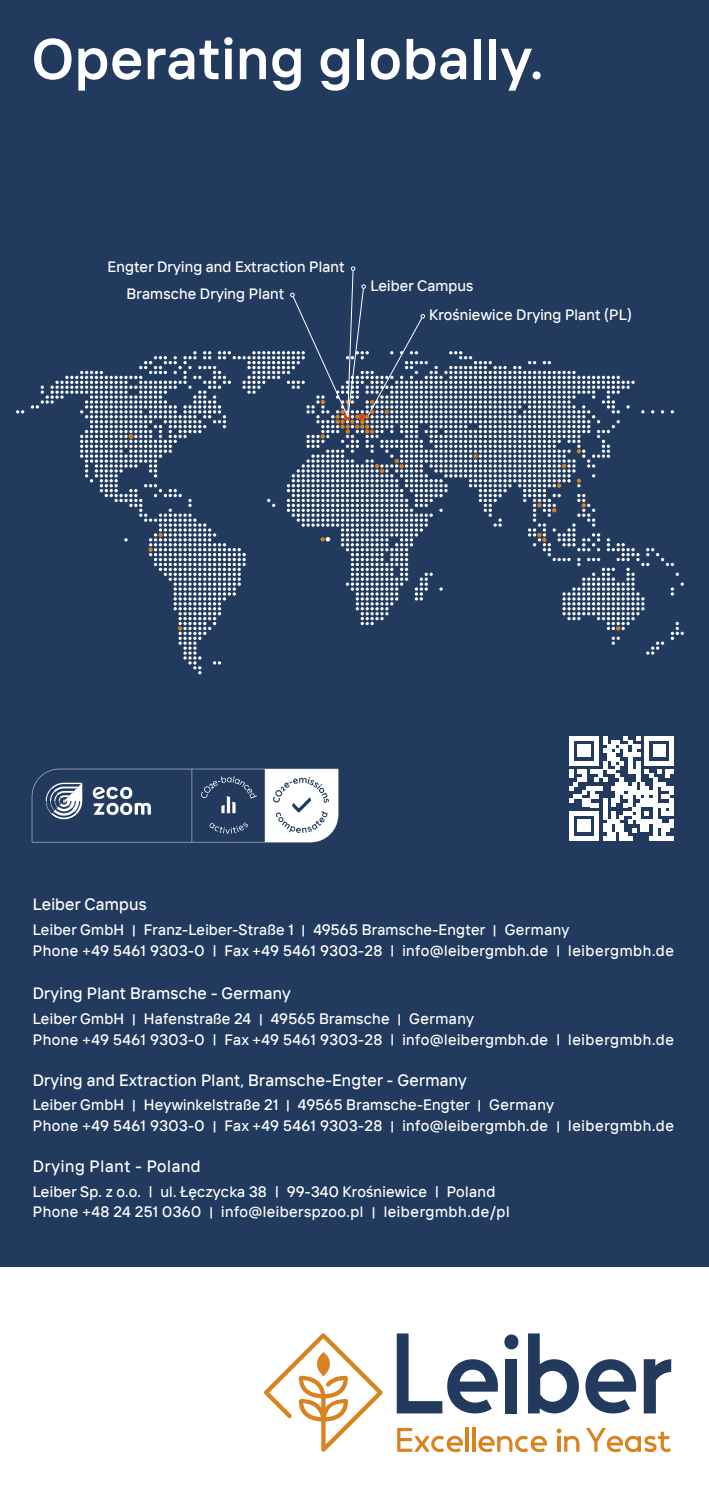
<style>
.page{position:relative;width:709px;height:1489px;background:#fff}
.page>*{position:absolute;margin:0;border:0;box-sizing:border-box;transform-origin:0 0}
.t1{font:600 57.5px "TT Interphases";letter-spacing:.01em;color:#fff}
.t2{font:500 16.5px "TT Interphases";letter-spacing:.015em;color:#fff}
.t3{font:500 16.5px "TT Interphases";letter-spacing:.04em;color:#fff}
.t4{font:500 15px/20.5px "TT Interphases";letter-spacing:.015em;color:#fff}
.s1{font-size:12px}
</style>
<div class="page">
<div style="left:0;top:0;width:709px;height:1488px;background:#213a5e"></div>
<div style="left:0;top:1266px;width:709px;height:222px;background:#fff"></div>
<svg style="left:397px;top:1428px;width:66px;height:23px"></svg>
<hr style="left:465px;top:1427px;width:3px;height:24px;background:#d88220">
<hr style="left:472px;top:1427px;width:3px;height:24px;background:#d88220">
<svg style="left:478px;top:1435px;width:69px;height:16px"></svg>
<svg style="left:556px;top:1428px;width:23px;height:23px"></svg>
<svg style="left:586px;top:1428px;width:85px;height:23px"></svg>
<svg style="left:397px;top:1333px;width:101px;height:80px"></svg>
<div style="left:505px;top:1358px;width:12px;height:55px;background:#213a5e"></div>
<svg style="left:528px;top:1333px;width:51px;height:80px"></svg>
<svg style="left:585px;top:1359px;width:51px;height:54px"></svg>
<svg style="left:643px;top:1359px;width:28px;height:54px"></svg>
<svg style="left:504px;top:1334px;width:14px;height:15px"></svg>
<svg style="left:264px;top:1333px;width:119px;height:118px"></svg>
<svg style="left:317px;top:1351px;width:13px;height:25px"></svg>
<svg style="left:569px;top:736px;width:105px;height:104px"></svg>
<svg style="left:16px;top:410px;width:8px;height:3px"></svg>
<svg style="left:31px;top:266px;width:653px;height:408px"></svg>
<svg style="left:32px;top:768px;width:306px;height:74px"></svg>
<h1 class="t1" style="left:32px;top:22px;width:513px">Operating globally.</h1>
<p class="t4" style="left:107px;top:258px;width:239px">Engter Drying and Extraction Plant</p>
<p class="t4" style="left:127px;top:284px;width:159px">Bramsche Drying Plant</p>
<p class="t4" style="left:429px;top:273px;width:204px;line-height:29px;text-indent:-59px">Leiber Campus<br>Krośniewice Drying Plant (PL)</p>
<p class="t2" style="left:33px;top:898px;width:115px">Leiber Campus</p>
<p class="t4" style="left:33px;top:920px;width:642px">Leiber GmbH <span class="s1">|</span> Franz-Leiber-Straße 1 <span class="s1">|</span> 49565 Bramsche-Engter <span class="s1">|</span> Germany<br>Phone +49 5461 9303-0 <span class="s1">|</span> Fax +49 5461 9303-28 <span class="s1">|</span> info@leibergmbh.de <span class="s1">|</span> leibergmbh.de</p>
<p class="t2" style="left:33px;top:987px;width:259px">Drying Plant Bramsche - Germany</p>
<p class="t4" style="left:33px;top:1009px;width:642px">Leiber GmbH <span class="s1">|</span> Hafenstraße 24 <span class="s1">|</span> 49565 Bramsche <span class="s1">|</span> Germany<br>Phone +49 5461 9303-0 <span class="s1">|</span> Fax +49 5461 9303-28 <span class="s1">|</span> info@leibergmbh.de <span class="s1">|</span> leibergmbh.de</p>
<p class="t2" style="left:33px;top:1073px;width:435px">Drying and Extraction Plant, Bramsche-Engter - Germany</p>
<p class="t4" style="left:33px;top:1096px;width:642px">Leiber GmbH <span class="s1">|</span> Heywinkelstraße 21 <span class="s1">|</span> 49565 Bramsche-Engter <span class="s1">|</span> Germany<br>Phone +49 5461 9303-0 <span class="s1">|</span> Fax +49 5461 9303-28 <span class="s1">|</span> info@leibergmbh.de <span class="s1">|</span> leibergmbh.de</p>
<p class="t3" style="left:33px;top:1159px;width:169px">Drying Plant - Poland</p>
<p class="t4" style="left:33px;top:1182px;width:478px">Leiber Sp. z o.o. <span class="s1">|</span> ul. Łęczycka 38 <span class="s1">|</span> 99-340 Krośniewice <span class="s1">|</span> Poland<br>Phone +48 24 251 0360 <span class="s1">|</span> info@leiberspzoo.pl <span class="s1">|</span> leibergmbh.de/pl</p>
</div>
